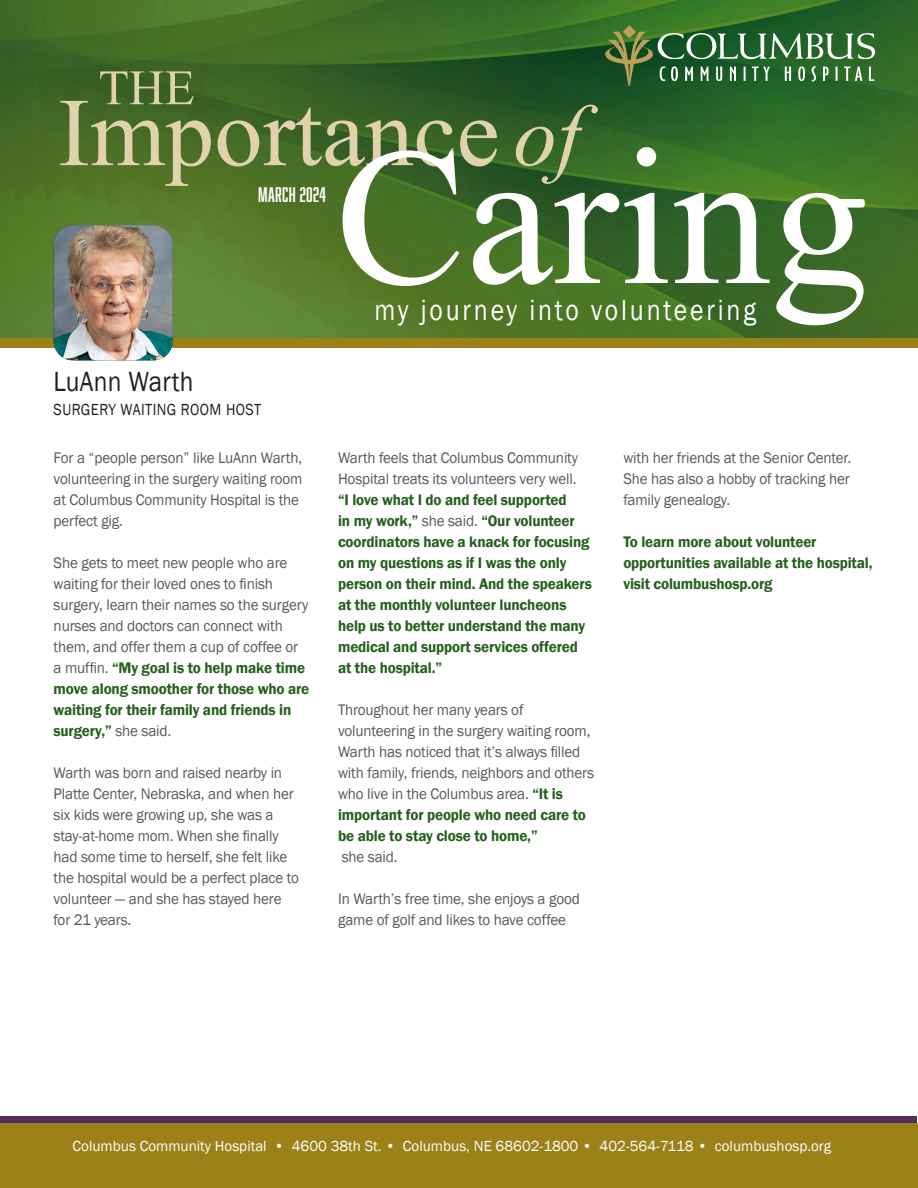
<style>
.page{position:relative;width:918px;height:1188px;background:#fff}
.page>*{position:absolute;margin:0;border:0;box-sizing:border-box;transform-origin:0 0}
.t1{font:30px "Franklin Gothic";letter-spacing:.11em;color:#fff;scale:.86 1}
.t2{font:28.5px "Franklin Gothic";letter-spacing:.01em;color:#231f20;scale:.89 1}
.t3{font:19.5px "Abolition Round";letter-spacing:.02em;color:#fff}
.t4{font:16.5px "Franklin Gothic";letter-spacing:.03em;color:#231f20;scale:.89 1}
.t5{font:15.75px/21px "Franklin Gothic";letter-spacing:-.01em;color:#57585a;scale:.96 1}
.t6{font:600 15.75px/21px "Franklin Gothic";letter-spacing:-.01em;color:#23601b;scale:.96 1}
.t7{font:15px "Franklin Gothic";color:#fff}
.s1{font-weight:600;color:#23601b}
.s2{font-weight:400;color:#57585a}
</style>
<div class="page">
<svg style="left:1px;top:1117px;width:916px;height:7px;background:#5e3958"></svg>
<div style="left:0;top:338px;width:918px;height:10px;background:#9c8118"></div>
<img style="left:0;top:0;width:918px;height:338px">
<img style="left:656px;top:27px;width:218px;height:59px">
<img style="left:605px;top:26px;width:47px;height:59px">
<div style="left:0;top:1124px;width:918px;height:64px;background:#9c8118"></div>
<svg style="left:60px;top:101px;width:538px;height:85px;background:#5e7c40"></svg>
<svg style="left:100px;top:71px;width:94px;height:33px;background:#69814b"></svg>
<svg style="left:343px;top:147px;width:522px;height:178px"></svg>
<img style="left:54px;top:225px;width:119px;height:135px">
<p class="t3" style="left:258px;top:183px;width:69px">MARCH 2024</p>
<p class="t2" style="left:54px;top:363px;width:159px">LuAnn Warth</p>
<p class="t4" style="left:54px;top:399px;width:235px">SURGERY WAITING ROOM HOST</p>
<p class="t5" style="left:54px;top:447px;width:261px">For a “people person” like LuAnn Warth, volunteering in the surgery waiting room at Columbus Community Hospital is the perfect gig.</p>
<p class="t5" style="left:54px;top:552px;width:268px">She gets to meet new people who are waiting for their loved ones to finish surgery, learn their names so the surgery nurses and doctors can connect with them, and offer them a cup of coffee or a muffin. <span class="s1">“My goal is to help make time move along smoother for those who are waiting for their family and friends in surgery,”</span> she said.</p>
<p class="t5" style="left:54px;top:762px;width:257px">Warth was born and raised nearby in Platte Center, Nebraska, and when her six kids were growing up, she was a stay-at-home mom. When she finally had some time to herself, she felt like the hospital would be a perfect place to volunteer — and she has stayed here for 21 years.</p>
<p class="t1" style="left:375px;top:291px;width:445px">my journey into volunteering</p>
<p class="t6" style="left:338px;top:447px;width:266px"><span class="s2">Warth feels that Columbus Community Hospital treats its volunteers very well.<br></span>“I love what I do and feel supported<br>in my work,” <span class="s2">she said.</span> “Our volunteer coordinators have a knack for focusing on my questions as if I was the only person on their mind. And the speakers at the monthly volunteer luncheons help us to better understand the many medical and support services offered at the hospital.”</p>
<p class="t5" style="left:338px;top:699px;width:268px">Throughout her many years of volunteering in the surgery waiting room, Warth has noticed that it’s always filled with family, friends, neighbors and others who live in the Columbus area. <span class="s1">“It is important for people who need care to be able to stay close to home,”<br></span>she said.</p>
<p class="t5" style="left:338px;top:888px;width:253px">In Warth’s free time, she enjoys a good game of golf and likes to have coffee</p>
<p class="t5" style="left:623px;top:447px;width:239px;text-align:justify">with her friends at the Senior Center.<br>She has also a hobby of tracking her family genealogy.</p>
<p class="t6" style="left:623px;top:531px;width:261px">To learn more about volunteer opportunities available at the hospital, visit columbushosp.org</p>
<p class="t7" style="left:73px;top:1136px;width:760px">Columbus Community Hospital • 4600 38th St. • Columbus, NE 68602-1800 • 402-564-7118 • columbushosp.org</p>
</div>
